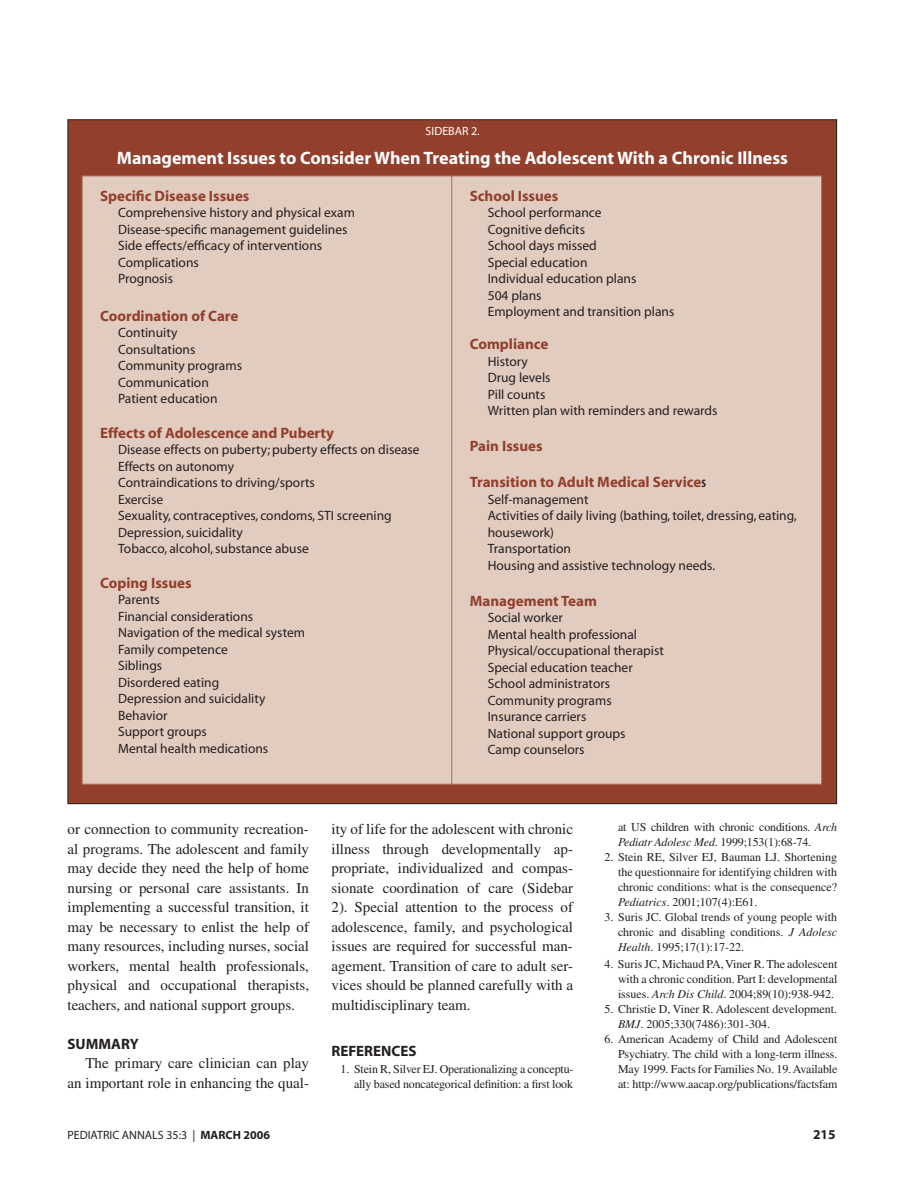
<style>
.page{position:relative;width:918px;height:1188px;background:#fff}
.page>*{position:absolute;margin:0;border:0;box-sizing:border-box;transform-origin:0 0}
.t1{font:700 18px "Myriad";color:#fff}
.t2{font:15px/19.5px "Times";color:#231f20;text-align:justify}
.t3{font:700 15px "Myriad";color:#923f2c}
.t4{font:700 15px "Myriad";color:#231f20}
.t5{font:13.5px/16.5px "Myriad";color:#231f20}
.t6{font:700 13.5px "Myriad";color:#231f20}
.t7{font:12px/15px "Times";letter-spacing:-.005em;color:#231f20;text-align:justify}
.t8{font:12px "Myriad";color:#231f20}
.t9{font:12px "Myriad";color:#fff}
.s1{font-weight:600;font-stretch:condensed;color:#231f20}
.s2{font-style:italic}
.s3{font-weight:700}
</style>
<div class="page">
<div style="left:68px;top:120px;width:769px;height:684px;background:#923f2c"></div>
<div style="left:83px;top:177px;width:738px;height:607px;background:#e2cbbf"></div>
<hr style="left:82px;top:176px;width:370px;height:1px;background:#ac6e55">
<hr style="left:82px;top:176px;width:1px;height:608px;background:#ac6e55">
<hr style="left:452px;top:176px;width:370px;height:1px;background:#ac6e55">
<hr style="left:451px;top:176px;width:1px;height:608px;background:#ac6e55">
<hr style="left:821px;top:176px;width:1px;height:608px;background:#ac6e55">
<hr style="left:82px;top:784px;width:740px;height:1px;background:#ac6e55">
<p class="t9" style="left:426px;top:125px;width:56px">SIDEBAR 2.</p>
<h1 class="t1" style="left:117px;top:148px;width:673px">Management Issues to Consider When Treating the Adolescent With a Chronic Illness</h1>
<p class="t3" style="left:100px;top:188px;width:151px">Specific Disease Issues</p>
<p class="t5" style="left:118px;top:205px;width:238px">Comprehensive history and physical exam<br>Disease-specific management guidelines<br>Side effects/efficacy of interventions<br>Complications<br>Prognosis</p>
<p class="t3" style="left:100px;top:308px;width:140px">Coordination of Care</p>
<p class="t5" style="left:118px;top:325px;width:125px">Continuity<br>Consultations<br>Community programs<br>Communication<br>Patient education</p>
<p class="t3" style="left:100px;top:425px;width:235px">Effects of Adolescence and Puberty</p>
<p class="t5" style="left:118px;top:442px;width:303px">Disease effects on puberty; puberty effects on disease Effects on autonomy<br>Contraindications to driving/sports<br>Exercise<br>Sexuality, contraceptives, condoms, STI screening Depression, suicidality<br>Tobacco, alcohol, substance abuse</p>
<p class="t3" style="left:100px;top:575px;width:93px">Coping Issues</p>
<p class="t5" style="left:118px;top:592px;width:188px">Parents<br>Financial considerations<br>Navigation of the medical system<br>Family competence<br>Siblings<br>Disordered eating<br>Depression and suicidality<br>Behavior<br>Support groups<br>Mental health medications</p>
<p class="t3" style="left:470px;top:188px;width:90px">School Issues</p>
<p class="t5" style="left:488px;top:205px;width:188px">School performance<br>Cognitive deficits<br>School days missed<br>Special education<br>Individual education plans<br>504 plans<br>Employment and transition plans</p>
<p class="t3" style="left:470px;top:336px;width:80px">Compliance</p>
<p class="t5" style="left:488px;top:354px;width:231px">History<br>Drug levels<br>Pill counts<br>Written plan with reminders and rewards</p>
<p class="t3" style="left:470px;top:438px;width:74px">Pain Issues</p>
<p class="t3" style="left:470px;top:474px;width:238px">Transition to Adult Medical Service<span class="s1">s</span></p>
<p class="t5" style="left:488px;top:492px;width:311px">Self-management<br>Activities of daily living (bathing, toilet, dressing, eating, housework)<br>Transportation<br>Housing and assistive technology needs.</p>
<p class="t3" style="left:470px;top:593px;width:129px">Management Team</p>
<p class="t5" style="left:488px;top:610px;width:178px">Social worker<br>Mental health professional<br>Physical/occupational therapist<br>Special education teacher<br>School administrators<br>Community programs<br>Insurance carriers<br>National support groups<br>Camp counselors</p>
<p class="t2" style="left:68px;top:819px;width:243px">or connection to community recreation&shy;al programs. The adolescent and family may decide they need the help of home nursing or personal care assistants. In implementing a successful transition, it may be necessary to enlist the help of many resources, including nurses, social workers, mental health professionals, physical and occupational therapists, teachers, and national support groups.</p>
<p class="t4" style="left:68px;top:1036px;width:73px">SUMMARY</p>
<p class="t2" style="left:68px;top:1053px;width:243px;text-align:right">The primary care clinician can play<br>an important role in enhancing the qual-</p>
<p class="t2" style="left:332px;top:819px;width:243px">ity of life for the adolescent with chronic illness through developmentally ap&shy;propriate, individualized and compas&shy;sionate coordination of care (Sidebar 2). Special attention to the process of adolescence, family, and psychological issues are required for successful man&shy;agement. Transition of care to adult ser&shy;vices should be planned carefully with a multidisciplinary team.</p>
<p class="t4" style="left:332px;top:1043px;width:87px">REFERENCES</p>
<p class="t7" style="left:340px;top:1061px;width:235px;text-align:right">1. Stein R, Silver EJ. Operationalizing a conceptu&shy;ally based noncategorical definition: a first look</p>
<p class="t7" style="left:618px;top:820px;width:221px">at US children with chronic conditions. <span class="s2">Arch<br>Pediatr Adolesc Med</span>. 1999;153(1):68-74.</p>
<p class="t7" style="left:618px;top:850px;width:221px;text-indent:-14px">2. Stein RE, Silver EJ, Bauman LJ. Shortening the questionnaire for identifying children with chronic conditions: what is the consequence?<br><span class="s2">Pediatrics</span>. 2001;107(4):E61.</p>
<p class="t7" style="left:618px;top:910px;width:221px;text-indent:-14px">3. Suris JC. Global trends of young people with chronic and disabling conditions. <span class="s2">J Adolesc Health</span>. 1995;17(1):17-22.</p>
<p class="t7" style="left:618px;top:956px;width:221px;text-indent:-14px">4. Suris JC, Michaud PA, Viner R. The adolescent with a chronic condition. Part I: developmental issues. <span class="s2">Arch Dis Child</span>. 2004;89(10):938-942.</p>
<p class="t7" style="left:618px;top:1001px;width:221px;text-indent:-14px">5. Christie D, Viner R. Adolescent development.<br><span class="s2">BMJ</span>. 2005;330(7486):301-304.</p>
<p class="t7" style="left:618px;top:1031px;width:221px;text-indent:-14px">6. American Academy of Child and Adolescent Psychiatry. The child with a long-term illness.<br>May 1999. Facts for Families No. 19. Available at: http://www.aacap.org/publications/factsfam</p>
<p class="t8" style="left:68px;top:1129px;width:204px">PEDIATRIC ANNALS 35:3 | <span class="s3">MARCH 2006</span></p>
<p class="t6" style="left:813px;top:1127px;width:24px">215</p>
</div>
